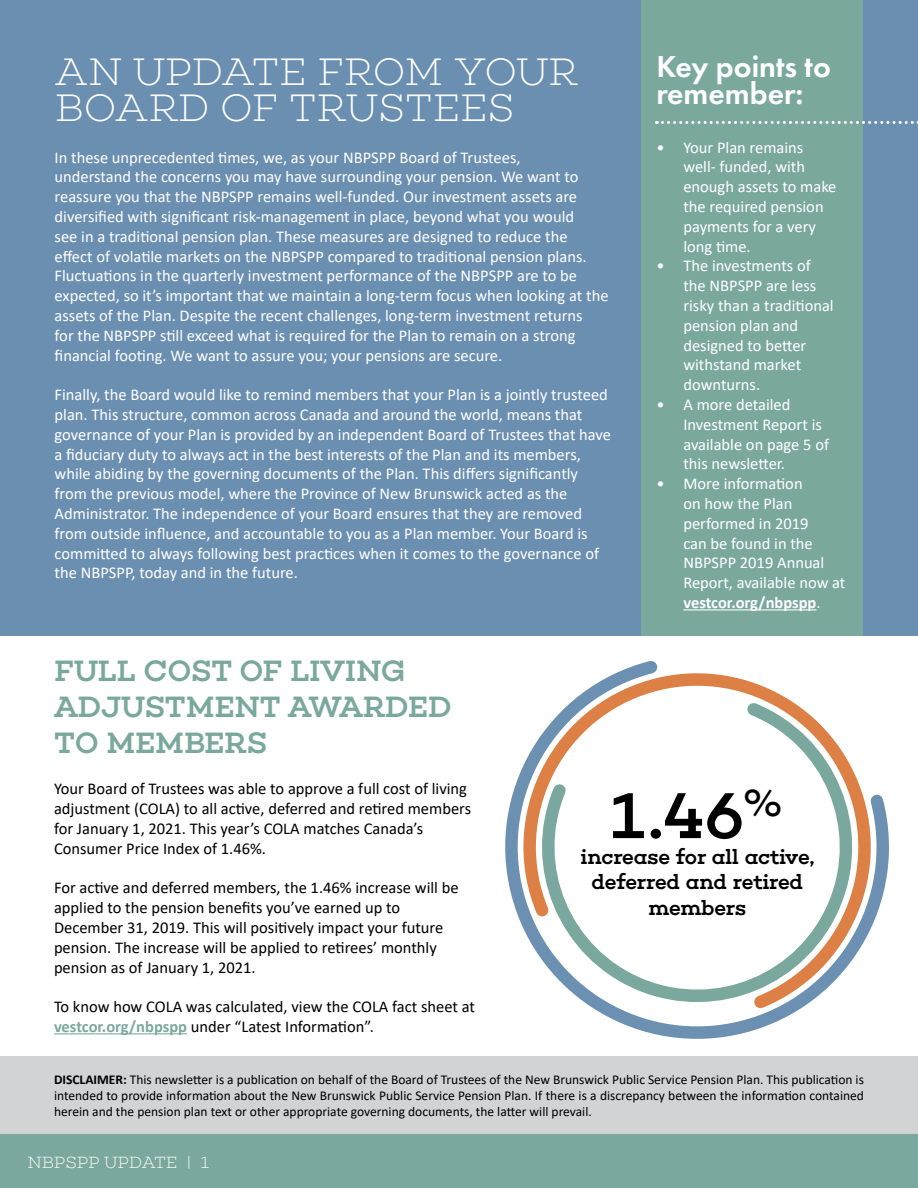
<style>
.page{position:relative;width:918px;height:1188px;background:#fff}
.page>*{position:absolute;margin:0;border:0;box-sizing:border-box;transform-origin:0 0}
.t1{font:500 66px "Choplin";color:#000}
.t2{font:200 39px/36px "Choplin";letter-spacing:-.01em;color:#fff}
.t3{font:600 31.5px/27px "Futura PT";color:#fff}
.t4{font:500 30px/36px "Choplin";letter-spacing:-.01em;color:#7ba89d}
.t5{font:500 21.15px/25.5px "Choplin";letter-spacing:-.015em;color:#000;text-align:center}
.t6{font:16.5px/19.8px "Calibri";color:#fff}
.t7{font:16.5px/19.8px "Calibri";color:#000}
.t8{font:200 16.5px "Choplin";letter-spacing:-.01em;color:#fff}
.t9{font:13.5px/16.2px "Calibri";color:#000;text-align:justify}
.s1{font-weight:700}
.s2{font-weight:700;color:#7ba89d}
</style>
<div class="page">
<div style="left:0;top:1056px;width:918px;height:100px;background:#d1d3d4"></div>
<div style="left:0;top:1135px;width:918px;height:53px;background:#7ba89e"></div>
<div style="left:0;top:0;width:918px;height:635px;background:#6b8fb1"></div>
<div style="left:642px;top:0;width:221px;height:635px;background:#7ba89d"></div>
<hr style="left:683px;top:609px;width:133px;height:1px;background:#fff">
<svg style="left:656px;top:121px;width:262px;height:3px"></svg>
<hr style="left:54px;top:1033px;width:133px;height:1px;background:#7ba89d">
<svg style="left:505px;top:821px;width:279px;height:218px"></svg>
<svg style="left:507px;top:661px;width:382px;height:357px"></svg>
<svg style="left:528px;top:693px;width:338px;height:323px"></svg>
<h2 class="t2" style="left:55px;top:54px;width:525px">AN UPDATE FROM YOUR<br>BOARD OF TRUSTEES</h2>
<p class="t6" style="left:55px;top:147px;width:555px">In these unprecedented times, we, as your NBPSPP Board of Trustees,<br>understand the concerns you may have surrounding your pension. We want to reassure you that the NBPSPP remains well-funded. Our investment assets are diversified with significant risk-management in place, beyond what you would<br>see in a traditional pension plan. These measures are designed to reduce the effect of volatile markets on the NBPSPP compared to traditional pension plans.<br>Fluctuations in the quarterly investment performance of the NBPSPP are to be expected, so it’s important that we maintain a long-term focus when looking at the assets of the Plan. Despite the recent challenges, long-term investment returns<br>for the NBPSPP still exceed what is required for the Plan to remain on a strong financial footing. We want to assure you; your pensions are secure.</p>
<p class="t6" style="left:55px;top:384px;width:558px">Finally, the Board would like to remind members that your Plan is a jointly trusteed plan. This structure, common across Canada and around the world, means that governance of your Plan is provided by an independent Board of Trustees that have a fiduciary duty to always act in the best interests of the Plan and its members, while abiding by the governing documents of the Plan. This differs significantly from the previous model, where the Province of New Brunswick acted as the Administrator. The independence of your Board ensures that they are removed from outside influence, and accountable to you as a Plan member. Your Board is committed to always following best practices when it comes to the governance of the NBPSPP, today and in the future.</p>
<h3 class="t3" style="left:656px;top:53px;width:176px">Key points to remember:</h3>
<p class="t6" style="left:683px;top:137px;width:155px;text-indent:-27px">• Your Plan remains well- funded, with enough assets to make the required pension payments for a very long time.</p>
<p class="t6" style="left:683px;top:256px;width:152px;text-indent:-27px">• The investments of the NBPSPP are less risky than a traditional pension plan and designed to better withstand market downturns.</p>
<p class="t6" style="left:683px;top:394px;width:147px;text-indent:-27px">• A more detailed<br>Investment Report is available on page 5 of this newsletter.</p>
<p class="t6" style="left:683px;top:473px;width:164px;text-indent:-27px">• More information<br>on how the Plan performed in 2019<br>can be found in the<br>NBPSPP 2019 Annual<br>Report, available now at <span class="s1">vestcor.org/nbpspp</span>.</p>
<h3 class="t4" style="left:54px;top:653px;width:399px">FULL COST OF LIVING<br>ADJUSTMENT AWARDED<br>TO MEMBERS</h3>
<p class="t7" style="left:54px;top:779px;width:419px">Your Board of Trustees was able to approve a full cost of living adjustment (COLA) to all active, deferred and retired members for January 1, 2021. This year’s COLA matches Canada’s Consumer Price Index of 1.46%.</p>
<p class="t7" style="left:54px;top:878px;width:406px">For active and deferred members, the 1.46% increase will be applied to the pension benefits you’ve earned up to December 31, 2019. This will positively impact your future pension. The increase will be applied to retirees’ monthly pension as of January 1, 2021.</p>
<p class="t7" style="left:54px;top:996px;width:423px">To know how COLA was calculated, view the COLA fact sheet at <span class="s2">vestcor.org/nbpspp</span> under “Latest Information”.</p>
<h1 class="t1" style="left:610px;top:777px;width:176px">1.46<sup>%</sup></h1>
<p class="t5" style="left:581px;top:844px;width:235px">increase for all active, deferred and retired members</p>
<p class="t9" style="left:54px;top:1071px;width:811px"><span class="s1">DISCLAIMER:</span> This newsletter is a publication on behalf of the Board of Trustees of the New Brunswick Public Service Pension Plan. This publication is intended to provide information about the New Brunswick Public Service Pension Plan. If there is a discrepancy between the information contained herein and the pension plan text or other appropriate governing documents, the latter will prevail.</p>
<p class="t8" style="left:28px;top:1153px;width:183px">NBPSPP UPDATE | 1</p>
</div>
